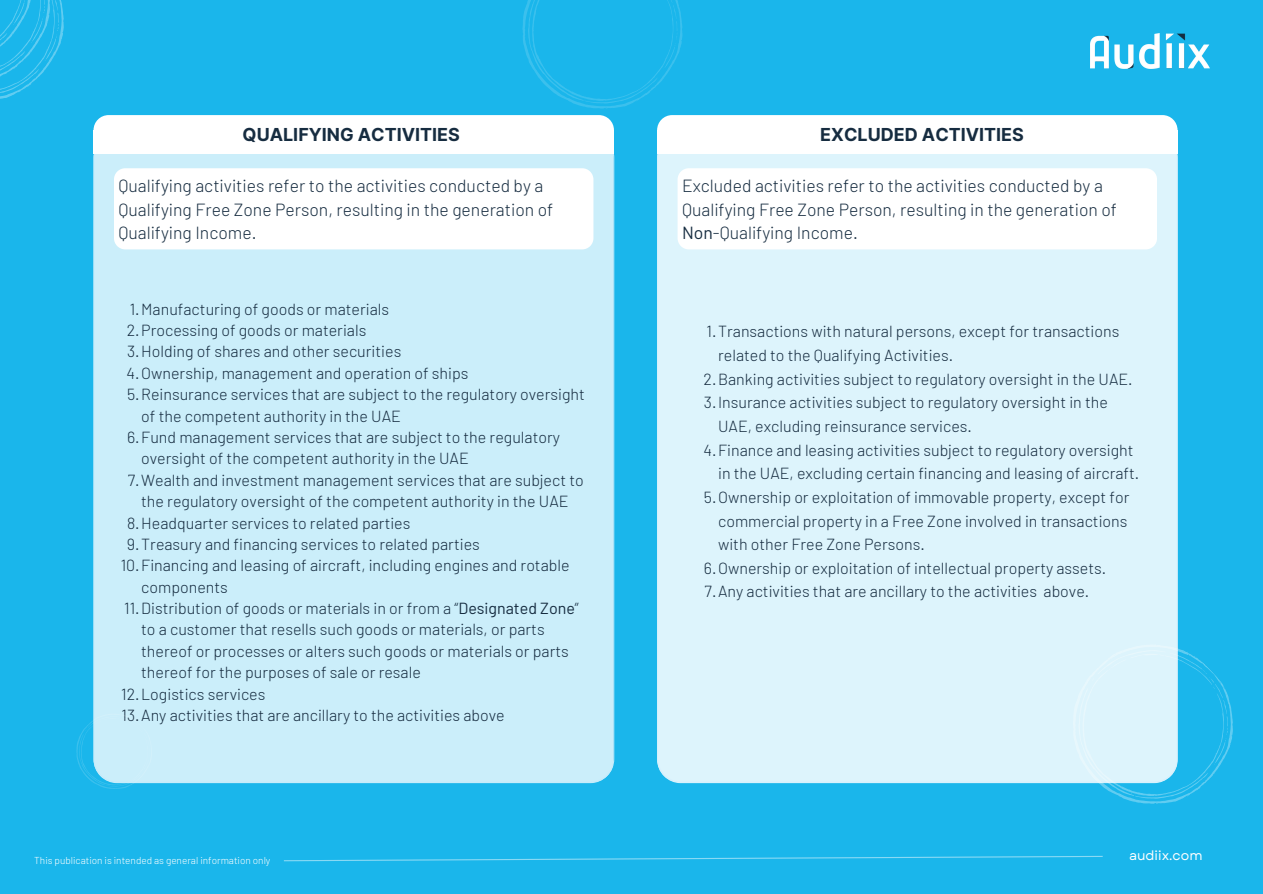
<style>
.page{position:relative;width:1263px;height:894px;background:#fff}
.page>*{position:absolute;margin:0;border:0;box-sizing:border-box;transform-origin:0 0}
.t1{font:700 18px "Inter";color:#162c40}
.t2{font:300 17.55px/23.5px "Barlow";color:#162c40}
.t3{font:300 16.05px/21.3px "Barlow";color:#162c40}
.t4{font:13.05px "Garet";color:#fff}
.t5{font:300 10.05px "Barlow";color:#fff}
.s1{font-weight:400}
</style>
<div class="page">
<div style="left:0;top:0;width:1263px;height:893px;background:#1ab6eb"></div>
<div style="left:94px;top:153px;width:520px;height:629px;background:#cbeefa"></div>
<div style="left:94px;top:115px;width:520px;height:30px;background:#fff;border-radius:15px"></div>
<div style="left:94px;top:130px;width:520px;height:23px;background:#fff"></div>
<svg style="left:283px;top:855px;width:820px;height:6px"></svg>
<div style="left:657px;top:134px;width:521px;height:648px;background:#ddf4fc"></div>
<div style="left:657px;top:115px;width:520px;height:30px;background:#fff;border-radius:15px"></div>
<div style="left:657px;top:130px;width:520px;height:23px;background:#fff"></div>
<img style="left:1090px;top:33px;width:120px;height:35px">
<svg style="left:0;top:0;width:95px;height:134px"></svg>
<svg style="left:1040px;top:612px;width:193px;height:192px;fill:#ddf4fc"></svg>
<svg style="left:489px;top:0;width:225px;height:130px"></svg>
<svg style="left:76px;top:698px;width:91px;height:91px"></svg>
<div style="left:114px;top:168px;width:479px;height:81px;background:#fff"></div>
<div style="left:678px;top:168px;width:479px;height:81px;background:#fff"></div>
<p class="t1" style="left:243px;top:124px;width:219px">QUALIFYING ACTIVITIES</p>
<p class="t1" style="left:820px;top:124px;width:205px">EXCLUDED ACTIVITIES</p>
<p class="t2" style="left:118px;top:173px;width:436px">Qualifying activities refer to the activities conducted by a<br>Qualifying Free Zone Person, resulting in the generation of<br>Qualifying Income.</p>
<p class="t2" style="left:682px;top:173px;width:436px">Excluded activities refer to the activities conducted by a<br>Qualifying Free Zone Person, resulting in the generation of<br><span class="s1">Non</span>-Qualifying Income.</p>
<p class="t3" style="left:130px;top:297px;width:261px">1.Manufacturing of goods or materials</p>
<p class="t3" style="left:127px;top:319px;width:241px">2.Processing of goods or materials</p>
<p class="t3" style="left:127px;top:340px;width:276px">3.Holding of shares and other securities</p>
<p class="t3" style="left:127px;top:361px;width:343px">4.Ownership, management and operation of ships</p>
<p class="t3" style="left:141px;top:383px;width:445px;text-indent:-14px">5.Reinsurance services that are subject to the regulatory oversight of the competent authority in the UAE</p>
<p class="t3" style="left:141px;top:426px;width:420px;text-indent:-14px">6.Fund management services that are subject to the regulatory oversight of the competent authority in the UAE</p>
<p class="t3" style="left:128px;top:468px;width:457px;text-align:center">7.Wealth and investment management services that are subject to the regulatory oversight of the competent authority in the UAE</p>
<p class="t3" style="left:127px;top:511px;width:285px">8.Headquarter services to related parties</p>
<p class="t3" style="left:127px;top:532px;width:354px">9.Treasury and financing services to related parties</p>
<p class="t3" style="left:141px;top:554px;width:430px;text-indent:-21px">10.Financing and leasing of aircraft, including engines and rotable components</p>
<p class="t3" style="left:141px;top:596px;width:439px;text-indent:-17px">11.Distribution of goods or materials in or from a “<span class="s1">Designated Zone</span>” to a customer that resells such goods or materials, or parts thereof or processes or alters such goods or materials or parts thereof for the purposes of sale or resale</p>
<p class="t3" style="left:121px;top:682px;width:146px">12.Logistics services</p>
<p class="t3" style="left:122px;top:703px;width:385px">13.Any activities that are ancillary to the activities above</p>
<p class="t5" style="left:34px;top:853px;width:238px">This publication is intended as general information only</p>
<p class="t3" style="left:718px;top:319px;width:403px;line-height:23.5px;text-indent:-12px">1.Transactions with natural persons, except for transactions related to the Qualifying Activities.</p>
<p class="t3" style="left:704px;top:367px;width:430px">2.Banking activities subject to regulatory oversight in the UAE.</p>
<p class="t3" style="left:718px;top:390px;width:391px;line-height:23.5px;text-indent:-14px">3.Insurance activities subject to regulatory oversight in the<br>UAE, excluding reinsurance services.</p>
<p class="t3" style="left:718px;top:437px;width:423px;line-height:23.5px;text-indent:-15px">4.Finance and leasing activities subject to regulatory oversight in the UAE, excluding certain financing and leasing of aircraft.</p>
<p class="t3" style="left:718px;top:484px;width:413px;line-height:23.5px;text-indent:-14px">5.Ownership or exploitation of immovable property, except for commercial property in a Free Zone involved in transactions with other Free Zone Persons.</p>
<p class="t3" style="left:704px;top:556px;width:404px">6.Ownership or exploitation of intellectual property assets.</p>
<p class="t3" style="left:705px;top:580px;width:386px">7.Any activities that are ancillary to the activities above.</p>
<p class="t4" style="left:1129px;top:845px;width:75px">audiix.com</p>
</div>
